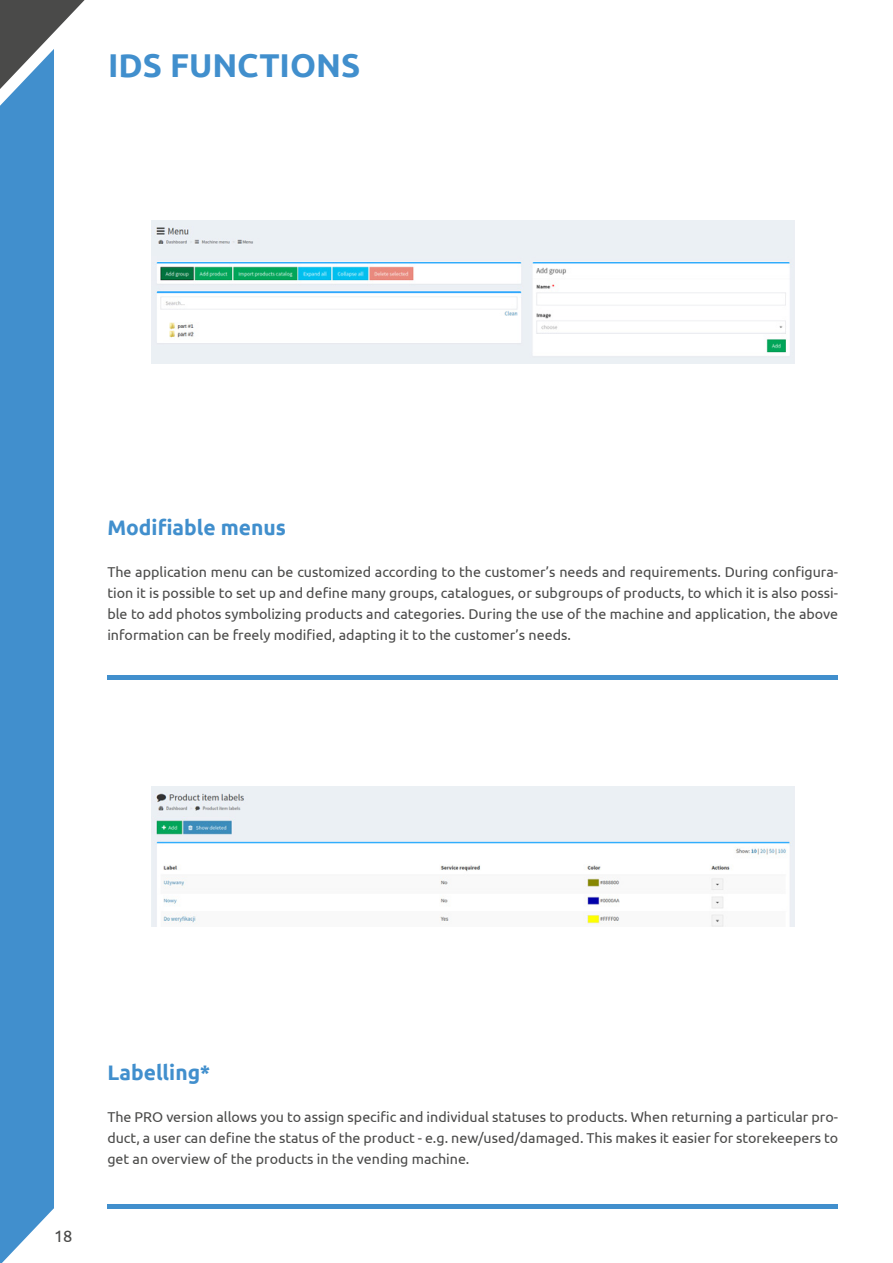
<style>
.page{position:relative;width:893px;height:1263px;background:#fff}
.page>*{position:absolute;margin:0;border:0;box-sizing:border-box;transform-origin:0 0}
.t1{font:700 33px "Ubuntu";color:#418fcd}
.t2{font:700 21px "Ubuntu";color:#418fcd}
.t3{font:16.5px "Ubuntu";color:#4a4a49}
.t4{font:14.25px/21px "Ubuntu";color:#4a4a49;text-align:justify}
</style>
<div class="page">
<div style="left:0;top:119px;width:54px;height:1089px;background:#418fcd"></div>
<svg style="left:0;top:1208px;width:54px;height:55px"></svg>
<svg style="left:0;top:0;width:85px;height:119px"></svg>
<img style="left:151px;top:220px;width:643px;height:144px">
<hr style="left:107px;top:675px;width:731px;height:4px;background:#418fcd">
<img style="left:151px;top:787px;width:643px;height:139px">
<div style="left:107px;top:1204px;width:731px;height:5px;background:#418fcd"></div>
<h1 class="t1" style="left:108px;top:45px;width:254px">IDS FUNCTIONS</h1>
<h2 class="t2" style="left:107px;top:515px;width:180px">Modifiable menus</h2>
<p class="t4" style="left:107px;top:561px;width:732px">The application menu can be customized according to the customer’s needs and requirements. During configura&shy;tion it is possible to set up and define many groups, catalogues, or subgroups of products, to which it is also possi&shy;ble to add photos symbolizing products and categories. During the use of the machine and application, the above information can be freely modified, adapting it to the customer’s needs.</p>
<p class="t3" style="left:54px;top:1226px;width:20px">18</p>
<h2 class="t2" style="left:107px;top:1060px;width:104px">Labelling*</h2>
<p class="t4" style="left:107px;top:1106px;width:732px">The PRO version allows you to assign specific and individual statuses to products. When returning a particular pro&shy;duct, a user can define the status of the product - e.g. new/used/damaged. This makes it easier for storekeepers to get an overview of the products in the vending machine.</p>
</div>
